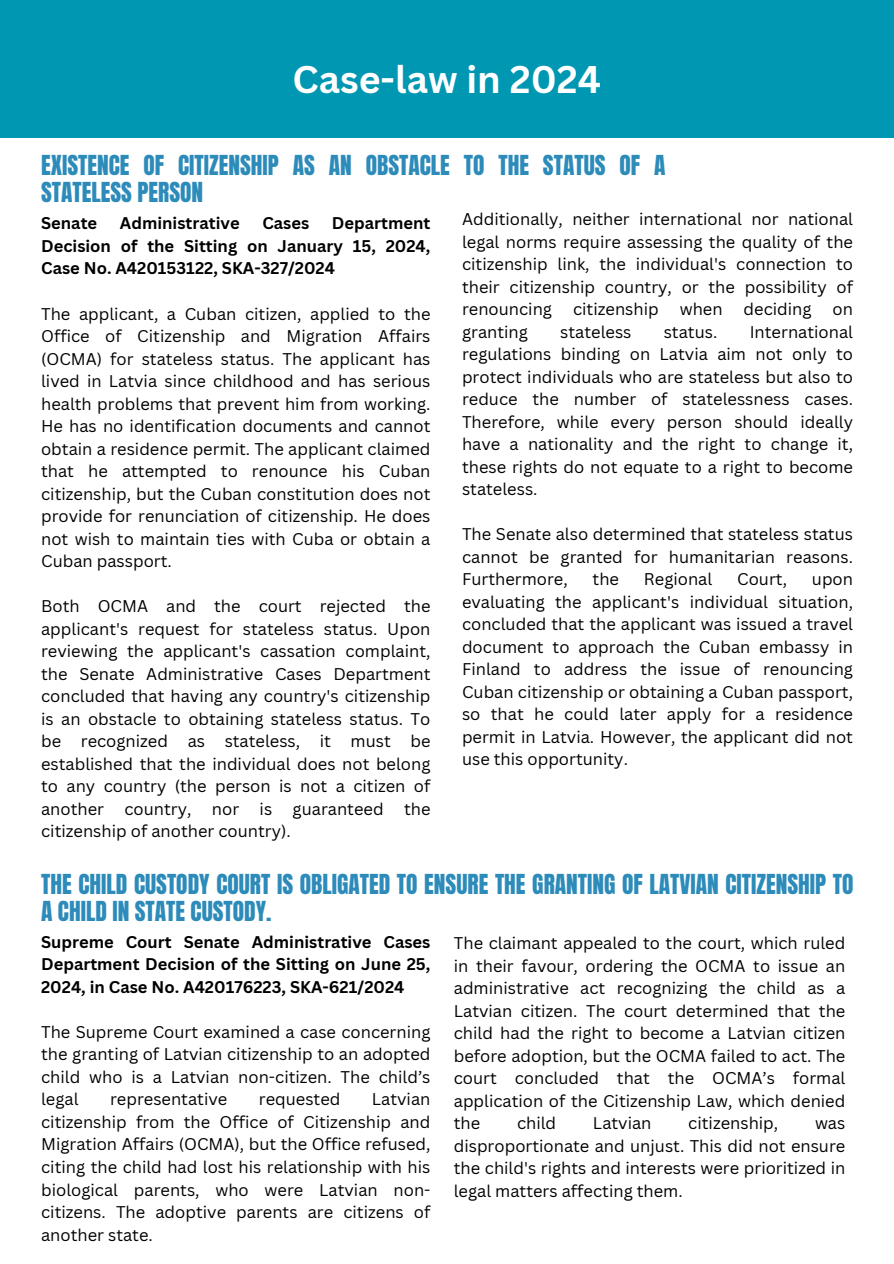
<style>
.page{position:relative;width:894px;height:1264px;background:#fff}
.page>*{position:absolute;margin:0;border:0;box-sizing:border-box;transform-origin:0 0}
.t1{font:700 37.5px "Canva Sans";color:#fff}
.t2{font:23.4px/27px "Anton";color:#2d8bba}
.t3{font:16.5px/22.5px "Canva Sans";color:#000;text-align:justify}
.t4{font:700 16.5px/22.5px "Canva Sans";color:#000;text-align:justify}
</style>
<div class="page">
<div style="left:0;top:0;width:893px;height:137px;background:#0097b2"></div>
<h1 class="t1" style="left:292px;top:53px;width:310px">Case-law in 2024</h1>
<p class="t2" style="left:41px;top:152px;width:625px">EXISTENCE OF CITIZENSHIP AS AN OBSTACLE TO THE STATUS OF A<br>STATELESS PERSON</p>
<h2 class="t4" style="left:41px;top:212px;width:58px">Senate</h2>
<h2 class="t4" style="left:120px;top:212px;width:121px">Administrative</h2>
<h2 class="t4" style="left:262px;top:212px;width:48px">Cases</h2>
<h2 class="t4" style="left:41px;top:212px;width:391px;text-indent:291px">Department Decision of the Sitting on January 15, 2024, Case No. A420153122, SKA-327/2024</h2>
<h3 class="t3" style="left:41px;top:302px;width:391px">The applicant, a Cuban citizen, applied to the Office of Citizenship and Migration Affairs (OCMA) for stateless status. The applicant has lived in Latvia since childhood and has serious health problems that prevent him from working.<br>He has no identification documents and cannot obtain a residence permit. The applicant claimed that he attempted to renounce his Cuban citizenship, but the Cuban constitution does not provide for renunciation of citizenship. He does not wish to maintain ties with Cuba or obtain a Cuban passport.</h3>
<p class="t3" style="left:41px;top:594px;width:391px">Both OCMA and the court rejected the applicant's request for stateless status. Upon reviewing the applicant's cassation complaint, the Senate Administrative Cases Department concluded that having any country's citizenship is an obstacle to obtaining stateless status. To be recognized as stateless, it must be established that the individual does not belong to any country (the person is not a citizen of another country, nor is guaranteed the citizenship of another country).</p>
<p class="t3" style="left:462px;top:207px;width:392px">Additionally, neither international nor national legal norms require assessing the quality of the citizenship link, the individual's connection to their citizenship country, or the possibility of renouncing</p>
<p class="t3" style="left:573px;top:297px;width:87px">citizenship</p>
<p class="t3" style="left:679px;top:297px;width:44px">when</p>
<p class="t3" style="left:743px;top:297px;width:69px">deciding</p>
<p class="t3" style="left:832px;top:297px;width:22px">on</p>
<p class="t3" style="left:462px;top:320px;width:392px;text-indent:287px">International regulations binding on Latvia aim not only to protect individuals who are stateless but also to reduce the number of statelessness cases.<br>Therefore, while every person should ideally have a nationality and the right to change it, these rights do not equate to a right to become stateless.</p>
<p class="t3" style="left:462px;top:522px;width:392px">The Senate also determined that stateless status cannot be granted for humanitarian reasons.<br>Furthermore,</p>
<p class="t3" style="left:462px;top:320px;width:67px">granting</p>
<p class="t3" style="left:560px;top:320px;width:73px">stateless</p>
<p class="t3" style="left:663px;top:320px;width:55px">status.</p>
<p class="t3" style="left:592px;top:567px;width:28px">the</p>
<p class="t3" style="left:643px;top:567px;width:70px">Regional</p>
<p class="t3" style="left:737px;top:567px;width:51px">Court,</p>
<p class="t3" style="left:462px;top:567px;width:392px;text-indent:350px">upon evaluating the applicant's individual situation, concluded that the applicant was issued a travel document to approach the Cuban embassy in Finland to address the issue of renouncing Cuban citizenship or obtaining a Cuban passport, so that he could later apply for a residence permit in Latvia. However, the applicant did not use this opportunity.</p>
<h2 class="t2" style="left:41px;top:870px;width:813px">THE CHILD CUSTODY COURT IS OBLIGATED TO ENSURE THE GRANTING OF LATVIAN CITIZENSHIP TO<br>A CHILD IN STATE CUSTODY.</h2>
<p class="t4" style="left:41px;top:930px;width:391px">Supreme Court Senate Administrative Cases Department Decision of the Sitting on June 25, 2024, in Case No. A420176223, SKA-621/2024</p>
<h3 class="t3" style="left:41px;top:1020px;width:391px">The Supreme Court examined a case concerning the granting of Latvian citizenship to an adopted child who is a Latvian non-citizen. The child’s legal</h3>
<p class="t3" style="left:453px;top:931px;width:393px">The claimant appealed to the court, which ruled in their favour, ordering the OCMA to issue an administrative act recognizing the child as a Latvian citizen. The court determined that the child had the right to become a Latvian citizen before adoption, but the OCMA failed to act. The court concluded that the OCMA’s formal application of the Citizenship Law, which denied the</p>
<h3 class="t3" style="left:41px;top:1087px;width:391px;text-indent:331px">Latvian citizenship from the Office of Citizenship and Migration Affairs (OCMA), but the Office refused, citing the child had lost his relationship with his biological parents, who were Latvian non&shy;citizens. The adoptive parents are citizens of another state.</h3>
<h3 class="t3" style="left:110px;top:1087px;width:119px">representative</h3>
<h3 class="t3" style="left:259px;top:1087px;width:83px">requested</h3>
<p class="t3" style="left:517px;top:1111px;width:41px">child</p>
<p class="t3" style="left:592px;top:1111px;width:60px">Latvian</p>
<p class="t3" style="left:688px;top:1111px;width:91px">citizenship,</p>
<p class="t3" style="left:453px;top:1111px;width:393px;text-indent:361px">was disproportionate and unjust. This did not ensure the child's rights and interests were prioritized in legal matters affecting them.</p>
</div>
